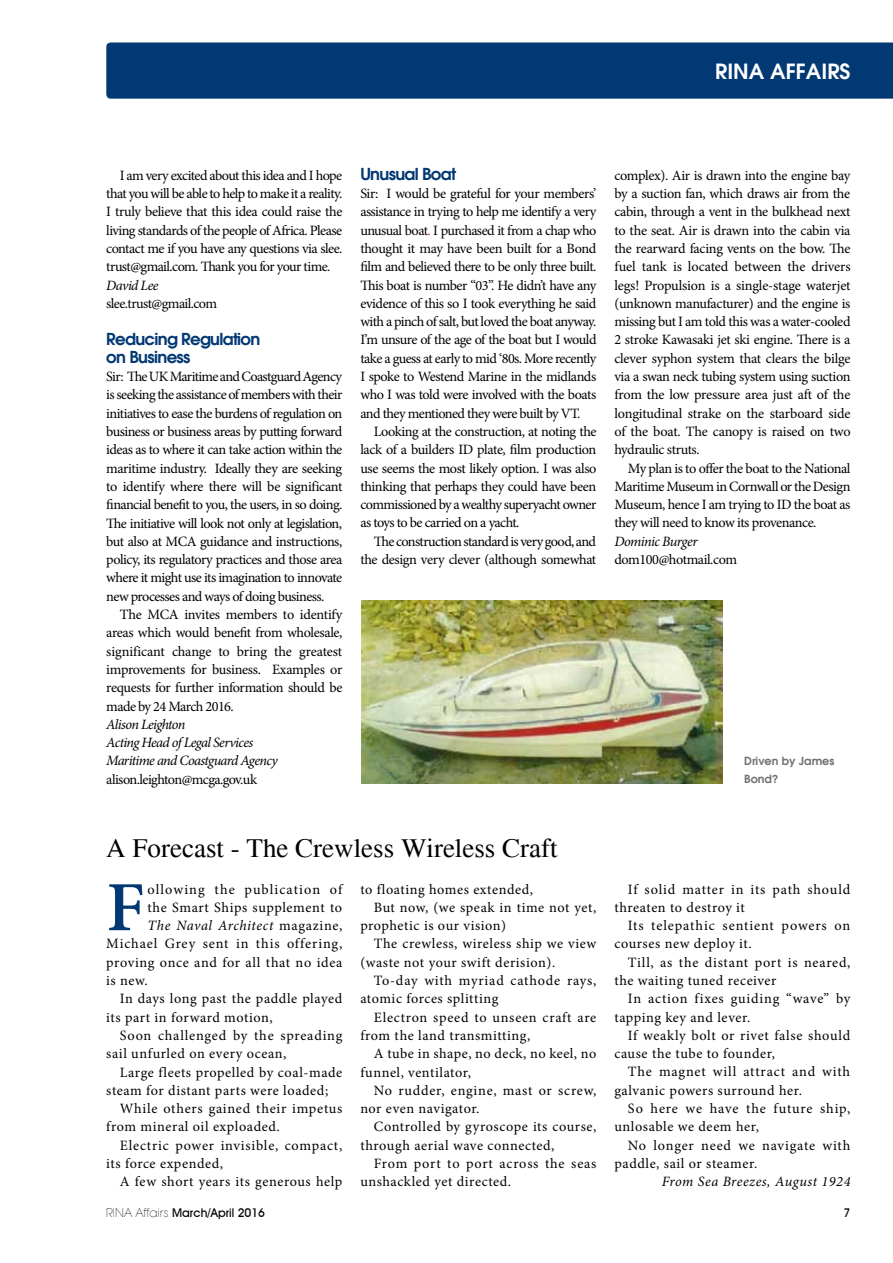
<style>
.page{position:relative;width:893px;height:1263px;background:#fff}
.page>*{position:absolute;margin:0;border:0;box-sizing:border-box;transform-origin:0 0}
.t1{font:600 70.5px "Minion Pro";color:#023874}
.t2{font:27px "Times";color:#000}
.t3{font:600 21px "Avant Garde";color:#fff}
.t4{font:600 16.5px/18.3px "Avant Garde";letter-spacing:-.04em;color:#023874}
.t5{font:14.25px/18.3px "Minion Pro";letter-spacing:.04em;color:#000}
.t6{font:italic 14.25px/18.3px "Minion Pro";letter-spacing:-.035em;color:#000}
.t7{font:14.25px/18.3px "Minion Pro";letter-spacing:-.035em;color:#000;text-align:right}
.t8{font:14.25px "Minion Pro";letter-spacing:-.04em;color:#000}
.t9{font:14.25px "Minion Pro";letter-spacing:.06em;color:#000}
.t10{font:italic 14.25px "Minion Pro";letter-spacing:.04em;color:#000}
.t11{font:italic 14.25px "Minion Pro";letter-spacing:.035em;color:#000}
.t12{font:14.25px "Minion Pro";letter-spacing:.075em;color:#000}
.t13{font:14.25px "Minion Pro";letter-spacing:-.03em;color:#000}
.t14{font:500 12px "Avant Garde IT Cby BT";color:#000}
.t15{font:600 11.25px/18.3px "Avant Garde";color:#707172}
.s1{color:#ba341d}
.s2{font-style:normal}
.s3{font-family:"Avant Garde LT";font-weight:200}
</style>
<div class="page">
<div style="left:106px;top:42px;width:787px;height:57px;background:#023874"></div>
<img style="left:361px;top:601px;width:362px;height:183px">
<h3 class="t3" style="left:715px;top:57px;width:13px">rina</h3>
<h3 class="t3" style="left:770px;top:57px;width:13px">affairs</h3>
<p class="t5" style="left:106px;top:166px;width:238px;text-align:justify;text-indent:13px">I am very excited about this idea and I hope that you will be able to help to make it a reality.<br>I truly believe that this idea could raise the living standards of the people of Africa. Please contact me if you have any questions via slee. trust@gmail.com. Thank you for your time.</p>
<p class="t6" style="left:106px;top:276px;width:54px">David Lee</p>
<p class="t8" style="left:106px;top:294px;width:112px">slee.trust@gmail.com</p>
<p class="t4" style="left:106px;top:329px;width:156px">Reducing Regulation on Business</p>
<p class="t5" style="left:106px;top:367px;width:238px;text-align:justify">Sir: The UK Maritime and Coastguard Agency is seeking the assistance of members with their initiatives to ease the burdens of regulation on business or business areas by putting forward ideas as to where it can take action within the maritime industry. Ideally they are seeking to identify where there will be significant financial benefit to you, the users, in so doing.<br>The initiative will look not only at legislation, but also at MCA guidance and instructions, policy, its regulatory practices and those area where it might use its imagination to innovate new processes and ways of doing business.</p>
<p class="t5" style="left:106px;top:605px;width:238px;text-align:justify;text-indent:13px">The MCA invites members to identify areas which would benefit from wholesale, significant change to bring the greatest improvements for business. Examples or requests for further information should be made by 24 March 2016.</p>
<p class="t6" style="left:106px;top:715px;width:173px">Alison Leighton<br>Acting Head of Legal Services<br>Maritime and Coastguard Agency</p>
<p class="t8" style="left:106px;top:770px;width:152px">alison.leighton@mcga.gov.uk</p>
<p class="t4" style="left:360px;top:164px;width:97px">Unusual Boat</p>
<p class="t5" style="left:360px;top:184px;width:238px;text-align:justify">Sir: I would be grateful for your members’ assistance in trying to help me identify a very unusual boat<span class="s1">.</span> I purchased it from a chap who thought it may have been built for a Bond film and believed there to be only three built.<br>This boat is number “03”. He didn’t have any evidence of this so I took everything he said with a pinch of salt, but loved the boat anyway.<br>I’m unsure of the age of the boat but I would take a guess at early to mid ‘80s. More recently I spoke to Westend Marine in the midlands who I was told were involved with the boats and they mentioned they were built by VT.</p>
<p class="t5" style="left:360px;top:422px;width:238px;text-align:justify;text-indent:13px">Looking at the construction, at noting the lack of a builders ID plate, film production use seems the most likely option. I was also thinking that perhaps they could have been commissioned by a wealthy superyacht owner as toys to be carried on a yacht.</p>
<p class="t7" style="left:360px;top:532px;width:237px">The construction standard is very good, and the design very clever (although somewhat</p>
<p class="t5" style="left:614px;top:166px;width:238px;text-align:justify">complex). Air is drawn into the engine bay by a suction fan, which draws air from the cabin, through a vent in the bulkhead next to the seat. Air is drawn into the cabin via the rearward facing vents on the bow. The fuel tank is located between the drivers legs! Propulsion is a single-stage waterjet (unknown manufacturer) and the engine is missing but I am told this was a water-cooled 2 stroke Kawasaki jet ski engine. There is a clever syphon system that clears the bilge via a swan neck tubing system using suction from the low pressure area just aft of the longitudinal strake on the starboard side of the boat. The canopy is raised on two hydraulic struts.</p>
<p class="t5" style="left:614px;top:459px;width:238px;text-align:justify;text-indent:13px">My plan is to offer the boat to the National Maritime Museum in Cornwall or the Design Museum, hence I am trying to ID the boat as they will need to know its provenance.</p>
<p class="t6" style="left:614px;top:532px;width:85px">Dominic Burger</p>
<p class="t13" style="left:614px;top:550px;width:124px">dom100@hotmail.com</p>
<p class="t15" style="left:744px;top:752px;width:92px">Driven by James<br>Bond?</p>
<h2 class="t2" style="left:106px;top:833px;width:453px">A Forecast - The Crewless Wireless Craft</h2>
<h1 class="t1" style="left:106px;top:859px;width:40px">F</h1>
<p class="t12" style="left:148px;top:879px;width:196px">ollowing the publication of</p>
<p class="t5" style="left:148px;top:898px;width:196px">the Smart Ships supplement to</p>
<p class="t10" style="left:148px;top:916px;width:196px">The Naval Architect <span class="s2">magazine,</span></p>
<p class="t9" style="left:106px;top:934px;width:238px">Michael Grey sent in this offering,</p>
<p class="t5" style="left:106px;top:953px;width:238px">proving once and for all that no idea</p>
<p class="t5" style="left:106px;top:971px;width:43px">is new.</p>
<p class="t5" style="left:120px;top:990px;width:224px">In days long past the paddle played</p>
<p class="t5" style="left:106px;top:1008px;width:168px">its part in forward motion,</p>
<p class="t5" style="left:120px;top:1026px;width:224px">Soon challenged by the spreading</p>
<p class="t5" style="left:106px;top:1045px;width:182px">sail unfurled on every ocean,</p>
<p class="t5" style="left:120px;top:1063px;width:224px">Large fleets propelled by coal-made</p>
<p class="t5" style="left:106px;top:1081px;width:224px">steam for distant parts were loaded;</p>
<p class="t5" style="left:120px;top:1099px;width:224px">While others gained their impetus</p>
<p class="t5" style="left:106px;top:1118px;width:175px">from mineral oil exploaded.</p>
<p class="t5" style="left:120px;top:1136px;width:224px">Electric power invisible, compact,</p>
<p class="t5" style="left:106px;top:1154px;width:118px">its force expended,</p>
<p class="t5" style="left:120px;top:1173px;width:224px">A few short years its generous help</p>
<p class="t14" style="left:106px;top:1205px;width:160px"><span class="s3">Rina Affairs</span> March/April 2016</p>
<p class="t5" style="left:360px;top:880px;width:174px">to floating homes extended,</p>
<p class="t5" style="left:374px;top:898px;width:224px">But now, (we speak in time not yet,</p>
<p class="t5" style="left:360px;top:916px;width:147px">prophetic is our vision)</p>
<p class="t5" style="left:374px;top:935px;width:224px">The crewless, wireless ship we view</p>
<p class="t5" style="left:360px;top:953px;width:196px">(waste not your swift derision).</p>
<p class="t5" style="left:374px;top:971px;width:224px">To-day with myriad cathode rays,</p>
<p class="t5" style="left:360px;top:990px;width:140px">atomic forces splitting</p>
<p class="t5" style="left:374px;top:1008px;width:224px">Electron speed to unseen craft are</p>
<p class="t5" style="left:360px;top:1026px;width:171px">from the land transmitting,</p>
<p class="t5" style="left:374px;top:1044px;width:224px">A tube in shape, no deck, no keel, no</p>
<p class="t5" style="left:360px;top:1063px;width:112px">funnel, ventilator,</p>
<p class="t5" style="left:374px;top:1081px;width:224px">No rudder, engine, mast or screw,</p>
<p class="t5" style="left:360px;top:1099px;width:121px">nor even navigator.</p>
<p class="t5" style="left:374px;top:1118px;width:224px">Controlled by gyroscope its course,</p>
<p class="t5" style="left:360px;top:1136px;width:196px">through aerial wave connected,</p>
<p class="t5" style="left:374px;top:1154px;width:224px">From port to port across the seas</p>
<p class="t5" style="left:360px;top:1173px;width:152px">unshackled yet directed.</p>
<p class="t5" style="left:614px;top:880px;width:237px;text-indent:13px">If solid matter in its path should threaten to destroy it</p>
<p class="t5" style="left:614px;top:916px;width:238px;text-indent:13px">Its telepathic sentient powers on courses new deploy it.</p>
<p class="t5" style="left:614px;top:953px;width:238px;text-indent:13px">Till, as the distant port is neared, the waiting tuned receiver</p>
<p class="t5" style="left:614px;top:990px;width:237px;text-indent:13px">In action fixes guiding “wave” by tapping key and lever.</p>
<p class="t5" style="left:614px;top:1026px;width:237px;text-indent:13px">If weakly bolt or rivet false should cause the tube to founder,</p>
<p class="t5" style="left:614px;top:1063px;width:237px;text-indent:13px">The magnet will attract and with galvanic powers surround her.</p>
<p class="t5" style="left:614px;top:1099px;width:238px;text-indent:13px">So here we have the future ship, unlosable we deem her,</p>
<p class="t5" style="left:614px;top:1136px;width:237px;text-indent:13px">No longer need we navigate with paddle, sail or steamer.</p>
<p class="t11" style="left:662px;top:1172px;width:190px">From Sea Breezes, August 1924</p>
<p class="t14" style="left:844px;top:1205px;width:8px">7</p>
</div>
